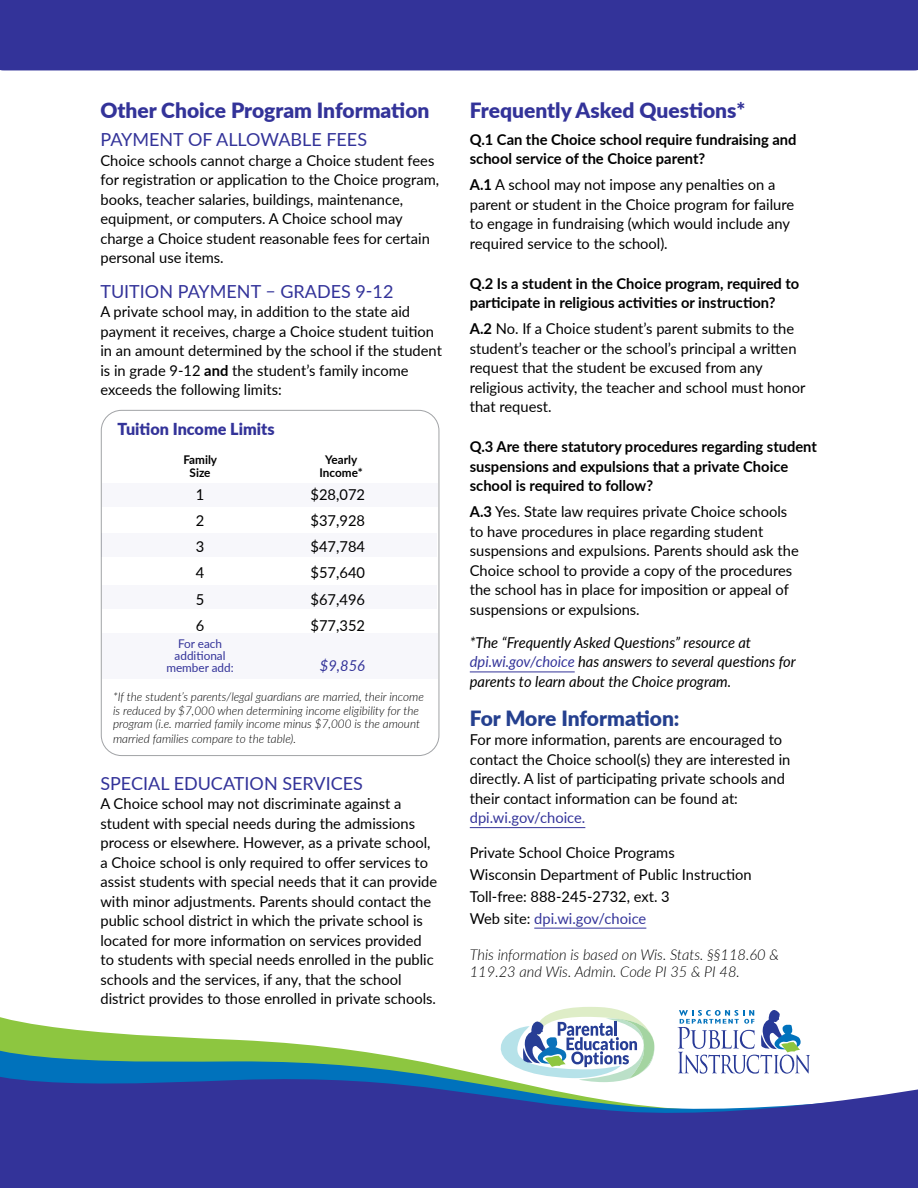
<style>
.page{position:relative;width:918px;height:1188px;background:#fff}
.page>*{position:absolute;margin:0;border:0;box-sizing:border-box;transform-origin:0 0}
.t1{font:900 21px "Lato";color:#339}
.t2{font:900 21px "Lato";letter-spacing:-.005em;color:#25408f}
.t3{font:18px "Lato";color:#339}
.body_text{font:900 16.5px "Lato";color:#339}
.body_text-2{font:15px/19.5px "Lato";color:#000}
.body_text-3{font:700 15px/19.5px "Lato";color:#000}
.body_text-4{font:italic 15px/19.5px "Lato";color:#000}
.body_text-5{font:italic 300 15px/16.5px "Lato";color:#000}
.body_text-6{font:15px "Lato";color:#339}
.body_text-7{font:italic 15px "Lato";color:#339}
.body_text-8{font:italic 300 12px/13.5px "Lato";color:#000}
.body_text-9{font:12px/12px "Lato";color:#339;text-align:center}
.body_text-10{font:700 12px "Lato";color:#000}
.s1{font-weight:700}
.s2{color:#339}
.s3{color:#000}
</style>
<div class="page">
<div style="left:0;top:0;width:918px;height:70px;background:#339"></div>
<svg style="left:0;top:1007px;width:801px;height:42px"></svg>
<svg style="left:0;top:1049px;width:918px;height:139px;fill:#339"></svg>
<hr style="left:470px;top:672px;width:105px;height:1px;background:#339">
<hr style="left:470px;top:827px;width:115px;height:1px;background:#339">
<hr style="left:534px;top:928px;width:112px;height:1px;background:#339">
<div style="left:102px;top:483px;width:336px;height:24px;background:#f7f7fb"></div>
<div style="left:101px;top:533px;width:336px;height:24px;background:#f7f7fb"></div>
<div style="left:102px;top:585px;width:335px;height:24px;background:#f7f7fb"></div>
<div style="left:102px;top:634px;width:336px;height:45px;background:#f7f7fb"></div>
<h1 class="t1" style="left:100px;top:95px;width:331px">Other Choice Program Information</h1>
<h2 class="t3" style="left:100px;top:127px;width:268px">PAYMENT OF ALLOWABLE FEES</h2>
<p class="body_text-2" style="left:100px;top:150px;width:340px">Choice schools cannot charge a Choice student fees for registration or application to the Choice program, books, teacher salaries, buildings, maintenance, equipment, or computers. A Choice school may charge a Choice student reasonable fees for certain personal use items.</p>
<h2 class="t3" style="left:100px;top:278px;width:295px">TUITION PAYMENT – GRADES 9-12</h2>
<p class="body_text-2" style="left:100px;top:301px;width:343px">A private school may, in addition to the state aid payment it receives, charge a Choice student tuition in an amount determined by the school if the student is in grade 9-12 <span class="s1">and</span> the student’s family income exceeds the following limits:</p>
<p class="body_text" style="left:118px;top:417px;width:158px">Tuition Income Limits</p>
<p class="body_text-10" style="left:183px;top:451px;width:35px">Family</p>
<p class="body_text-10" style="left:325px;top:451px;width:34px">Yearly</p>
<p class="body_text-10" style="left:190px;top:464px;width:22px">Size</p>
<p class="body_text-10" style="left:319px;top:464px;width:45px">Income*</p>
<p class="body_text-2" style="left:196px;top:484px;width:10px">1</p>
<p class="body_text-2" style="left:311px;top:484px;width:56px">$28,072</p>
<p class="body_text-2" style="left:196px;top:510px;width:10px">2</p>
<p class="body_text-2" style="left:311px;top:510px;width:56px">$37,928</p>
<p class="body_text-2" style="left:196px;top:536px;width:10px">3</p>
<p class="body_text-2" style="left:311px;top:536px;width:56px">$47,784</p>
<p class="body_text-2" style="left:196px;top:562px;width:10px">4</p>
<p class="body_text-2" style="left:311px;top:562px;width:56px">$57,640</p>
<p class="body_text-2" style="left:196px;top:589px;width:10px">5</p>
<p class="body_text-2" style="left:311px;top:589px;width:56px">$67,496</p>
<p class="body_text-2" style="left:196px;top:615px;width:10px">6</p>
<p class="body_text-2" style="left:311px;top:615px;width:56px">$77,352</p>
<p class="body_text-9" style="left:166px;top:638px;width:69px">For each additional member add:</p>
<p class="body_text-7" style="left:320px;top:655px;width:47px">$9,856</p>
<p class="body_text-8" style="left:113px;top:690px;width:312px">*If the student’s parents/legal guardians are married, their income is reduced by $7,000 when determining income eligibility for the program (i.e. married family income minus $7,000 is the amount</p>
<p class="body_text-8" style="left:113px;top:732px;width:185px">married families compare to the table).</p>
<h2 class="t3" style="left:100px;top:770px;width:264px">SPECIAL EDUCATION SERVICES</h2>
<p class="body_text-2" style="left:100px;top:793px;width:338px">A Choice school may not discriminate against a student with special needs during the admissions process or elsewhere. However, as a private school, a Choice school is only required to offer services to assist students with special needs that it can provide with minor adjustments. Parents should contact the public school district in which the private school is located for more information on services provided to students with special needs enrolled in the public schools and the services, if any, that the school district provides to those enrolled in private schools.</p>
<h1 class="t1" style="left:470px;top:95px;width:277px">Frequently Asked Questions*</h1>
<p class="body_text-3" style="left:470px;top:129px;width:328px">Q.1 Can the Choice school require fundraising and school service of the Choice parent?</p>
<p class="body_text-2" style="left:470px;top:175px;width:326px"><span class="s1">A.1</span> A school may not impose any penalties on a parent or student in the Choice program for failure to engage in fundraising (which would include any required service to the school).</p>
<p class="body_text-3" style="left:470px;top:273px;width:331px">Q.2 Is a student in the Choice program, required to participate in religious activities or instruction?</p>
<p class="body_text-2" style="left:470px;top:319px;width:337px"><span class="s1">A.2</span> No. If a Choice student’s parent submits to the student’s teacher or the school’s principal a written request that the student be excused from any religious activity, the teacher and school must honor that request.</p>
<p class="body_text-3" style="left:470px;top:436px;width:349px">Q.3 Are there statutory procedures regarding student suspensions and expulsions that a private Choice school is required to follow?</p>
<p class="body_text-2" style="left:470px;top:502px;width:330px"><span class="s1">A.3</span> Yes. State law requires private Choice schools to have procedures in place regarding student suspensions and expulsions. Parents should ask the Choice school to provide a copy of the procedures the school has in place for imposition or appeal of suspensions or expulsions.</p>
<p class="body_text-4" style="left:470px;top:632px;width:328px">*The “Frequently Asked Questions” resource at <span class="s2">dpi.wi.gov/choice</span> has answers to several questions for parents to learn about the Choice program.</p>
<h1 class="t2" style="left:470px;top:702px;width:211px">For More Information:</h1>
<p class="body_text-2" style="left:470px;top:729px;width:322px">For more information, parents are encouraged to contact the Choice school(s) they are interested in directly. A list of participating private schools and their contact information can be found at: <span class="s2">dpi.wi.gov/choice.</span></p>
<p class="body_text-2" style="left:470px;top:843px;width:206px">Private School Choice Programs</p>
<p class="body_text-2" style="left:470px;top:864px;width:284px">Wisconsin Department of Public Instruction</p>
<p class="body_text-2" style="left:470px;top:886px;width:202px">Toll-free: 888-245-2732, ext. 3</p>
<p class="body_text-6" style="left:470px;top:907px;width:178px"><span class="s3">Web site:</span> dpi.wi.gov/choice</p>
<p class="body_text-5" style="left:470px;top:946px;width:311px">This information is based on Wis. Stats. §§118.60 &amp;<br>119.23 and Wis. Admin. Code PI 35 &amp; PI 48.</p>
</div>
